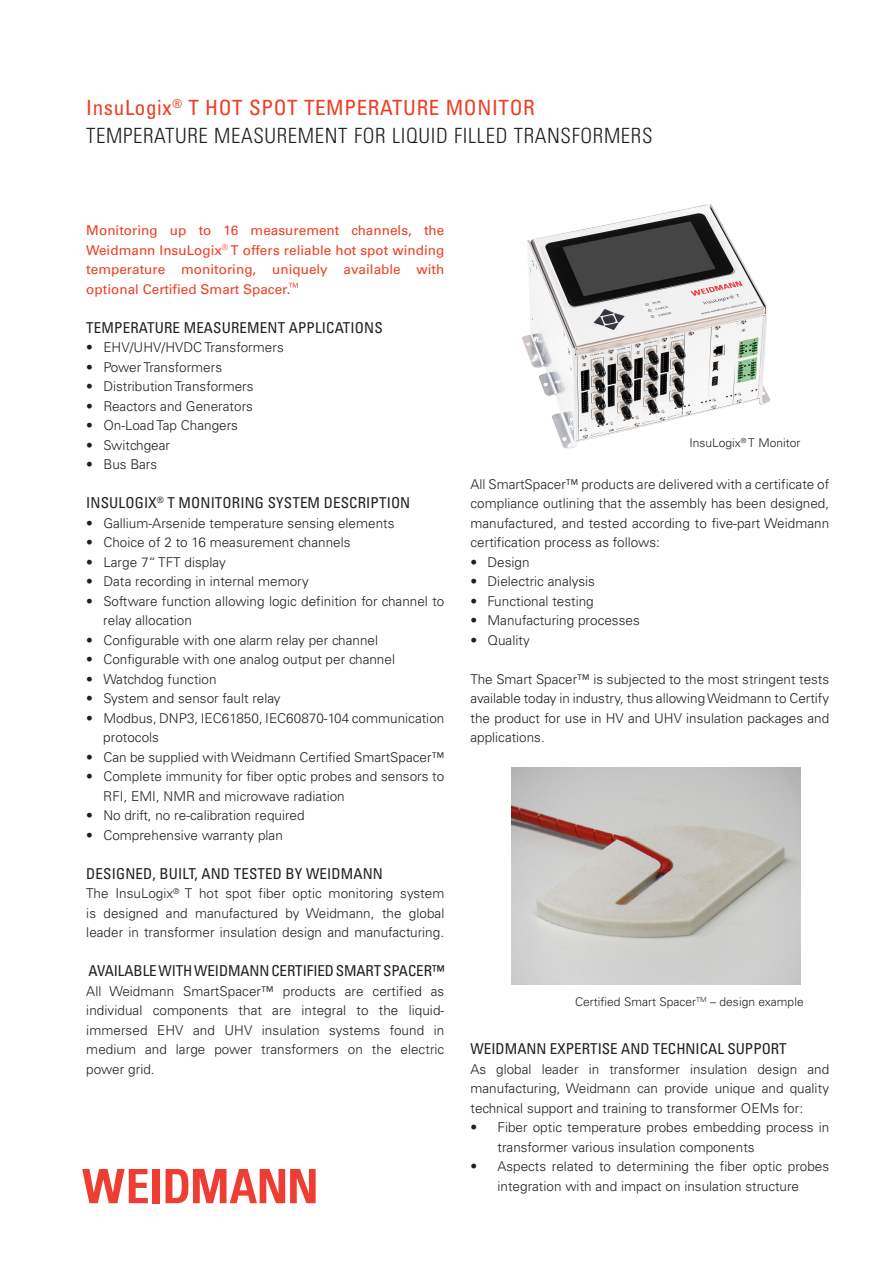
<style>
.page{position:relative;width:893px;height:1263px;background:#fff}
.page>*{position:absolute;margin:0;border:0;box-sizing:border-box;transform-origin:0 0}
.Untertitel{font:300 condensed 21px "Univers";letter-spacing:.03em;color:#231f20}
.Titel{font:condensed 21px "Univers";letter-spacing:.03em;color:#ef3e22}
.Lead{font:condensed 15px "Univers";letter-spacing:.01em;color:#231f20}
.Lead-2{font:300 13.5px/19.5px "Univers";color:#231f20}
.Lead-3{font:13.5px/19.5px "Univers";color:#ef3e22;text-align:justify}
._1_caption_8_11_2{font:300 12px "Univers";color:#231f20}
.s1{font-family:"Univers Com 45"}
</style>
<div class="page">
<svg style="left:82px;top:1169px;width:66px;height:34px"></svg>
<div style="left:153px;top:1169px;width:7px;height:34px;background:#ee3e34"></div>
<svg style="left:166px;top:1169px;width:150px;height:34px"></svg>
<img style="left:522px;top:204px;width:249px;height:245px">
<img style="left:511px;top:767px;width:289px;height:217px">
<svg style="left:289px;top:283px;width:9px;height:5px"></svg>
<p class="Titel" style="left:86px;top:94px;width:450px">InsuLogix<sup>®</sup> T HOT SPOT TEMPERATURE MONITOR</p>
<p class="Untertitel" style="left:86px;top:123px;width:568px">TEMPERATURE MEASUREMENT FOR LIQUID FILLED TRANSFORMERS</p>
<p class="Lead-3" style="left:86px;top:221px;width:360px">Monitoring up to 16 measurement channels, the Weidmann InsuLogix<sup>®</sup> T offers reliable hot spot winding temperature monitoring, uniquely available with optional Certified Smart Spacer.</p>
<p class="Lead" style="left:86px;top:318px;width:298px">TEMPERATURE MEASUREMENT APPLICATIONS</p>
<p class="Lead-2" style="left:86px;top:338px;width:199px">• EHV/UHV/HVDC Transformers</p>
<p class="Lead-2" style="left:86px;top:357px;width:137px">• Power Transformers</p>
<p class="Lead-2" style="left:86px;top:377px;width:169px">• Distribution Transformers</p>
<p class="Lead-2" style="left:86px;top:396px;width:168px">• Reactors and Generators</p>
<p class="Lead-2" style="left:86px;top:416px;width:153px">• On-Load Tap Changers</p>
<p class="Lead-2" style="left:86px;top:435px;width:85px">• Switchgear</p>
<p class="Lead-2" style="left:86px;top:455px;width:72px">• Bus Bars</p>
<p class="Lead" style="left:86px;top:493px;width:325px">INSULOGIX<sup>®</sup> T MONITORING SYSTEM DESCRIPTION</p>
<p class="Lead-2" style="left:86px;top:513px;width:310px">• Gallium-Arsenide temperature sensing elements</p>
<p class="Lead-2" style="left:86px;top:533px;width:266px">• Choice of 2 to 16 measurement channels</p>
<p class="Lead-2" style="left:86px;top:552px;width:141px">• Large 7“ TFT display</p>
<p class="Lead-2" style="left:86px;top:572px;width:224px">• Data recording in internal memory</p>
<p class="Lead-2" style="left:103px;top:591px;width:342px;text-indent:-17px">• Software function allowing logic definition for channel to relay allocation</p>
<p class="Lead-2" style="left:86px;top:630px;width:293px">• Configurable with one alarm relay per channel</p>
<p class="Lead-2" style="left:86px;top:650px;width:310px">• Configurable with one analog output per channel</p>
<p class="Lead-2" style="left:86px;top:669px;width:132px">• Watchdog function</p>
<p class="Lead-2" style="left:86px;top:689px;width:196px">• System and sensor fault relay</p>
<p class="Lead-2" style="left:103px;top:708px;width:343px;text-indent:-17px">• Modbus, DNP3, IEC61850, IEC60870-104 communication protocols</p>
<p class="Lead-2" style="left:86px;top:747px;width:360px">• Can be supplied with Weidmann Certified SmartSpacer™</p>
<p class="Lead-2" style="left:103px;top:767px;width:342px;text-indent:-17px">• Complete immunity for fiber optic probes and sensors to<br>RFI, EMI, NMR and microwave radiation</p>
<p class="Lead-2" style="left:86px;top:806px;width:220px">• No drift, no re-calibration required</p>
<p class="Lead-2" style="left:86px;top:825px;width:198px">• Comprehensive warranty plan</p>
<p class="Lead" style="left:86px;top:864px;width:298px">DESIGNED, BUILT, AND TESTED BY WEIDMANN</p>
<p class="Lead-2" style="left:86px;top:884px;width:360px">The InsuLogix<sup>®</sup> T hot spot fiber optic monitoring system is designed and manufactured by Weidmann, the global</p>
<p class="Lead-2" style="left:86px;top:923px;width:360px">leader in transformer insulation design and manufacturing.</p>
<p class="Lead" style="left:88px;top:961px;width:357px">AVAILABLE WITH WEIDMANN CERTIFIED SMART SPACER™</p>
<p class="Lead-2" style="left:86px;top:981px;width:360px;text-align:justify">All Weidmann SmartSpacer™ products are certified as individual components that are integral to the liquid&shy;immersed EHV and UHV insulation systems found in medium and large power transformers on the electric power grid.</p>
<p class="_1_caption_8_11_2" style="left:689px;top:436px;width:113px">InsuLogix<sup>®</sup> T Monitor</p>
<p class="Lead-2" style="left:470px;top:474px;width:360px;text-align:justify">All SmartSpacer™ products are delivered with a certificate of compliance outlining that the assembly has been designed, manufactured, and tested according to five-part Weidmann certification process as follows:</p>
<p class="Lead-2" style="left:470px;top:552px;width:61px">• Design</p>
<p class="Lead-2" style="left:470px;top:572px;width:126px">• Dielectric analysis</p>
<p class="Lead-2" style="left:470px;top:591px;width:125px">• Functional testing</p>
<p class="Lead-2" style="left:470px;top:611px;width:171px">• Manufacturing processes</p>
<p class="Lead-2" style="left:470px;top:630px;width:61px">• Quality</p>
<p class="Lead-2" style="left:470px;top:669px;width:360px;text-align:justify">The Smart Spacer™ is subjected to the most stringent tests available today in industry, thus allowing Weidmann to Certify the product for use in HV and UHV insulation packages and applications.</p>
<p class="_1_caption_8_11_2" style="left:575px;top:994px;width:230px">Certified Smart Spacer<sup>TM</sup> – design example</p>
<p class="Lead" style="left:470px;top:1039px;width:318px">WEIDMANN EXPERTISE AND TECHNICAL SUPPORT</p>
<p class="Lead-2" style="left:470px;top:1059px;width:360px;text-align:justify">As global leader in transformer insulation design and manufacturing, Weidmann can provide unique and quality technical support and training to transformer OEMs for:</p>
<p class="Lead-2" style="left:497px;top:1118px;width:333px;text-indent:-27px"><span class="s1">•</span> Fiber optic temperature probes embedding process in transformer various insulation components</p>
<p class="Lead-2" style="left:470px;top:1157px;width:360px;text-align:center"><span class="s1">•</span> Aspects related to determining the fiber optic probes integration with and impact on insulation structure</p>
</div>
